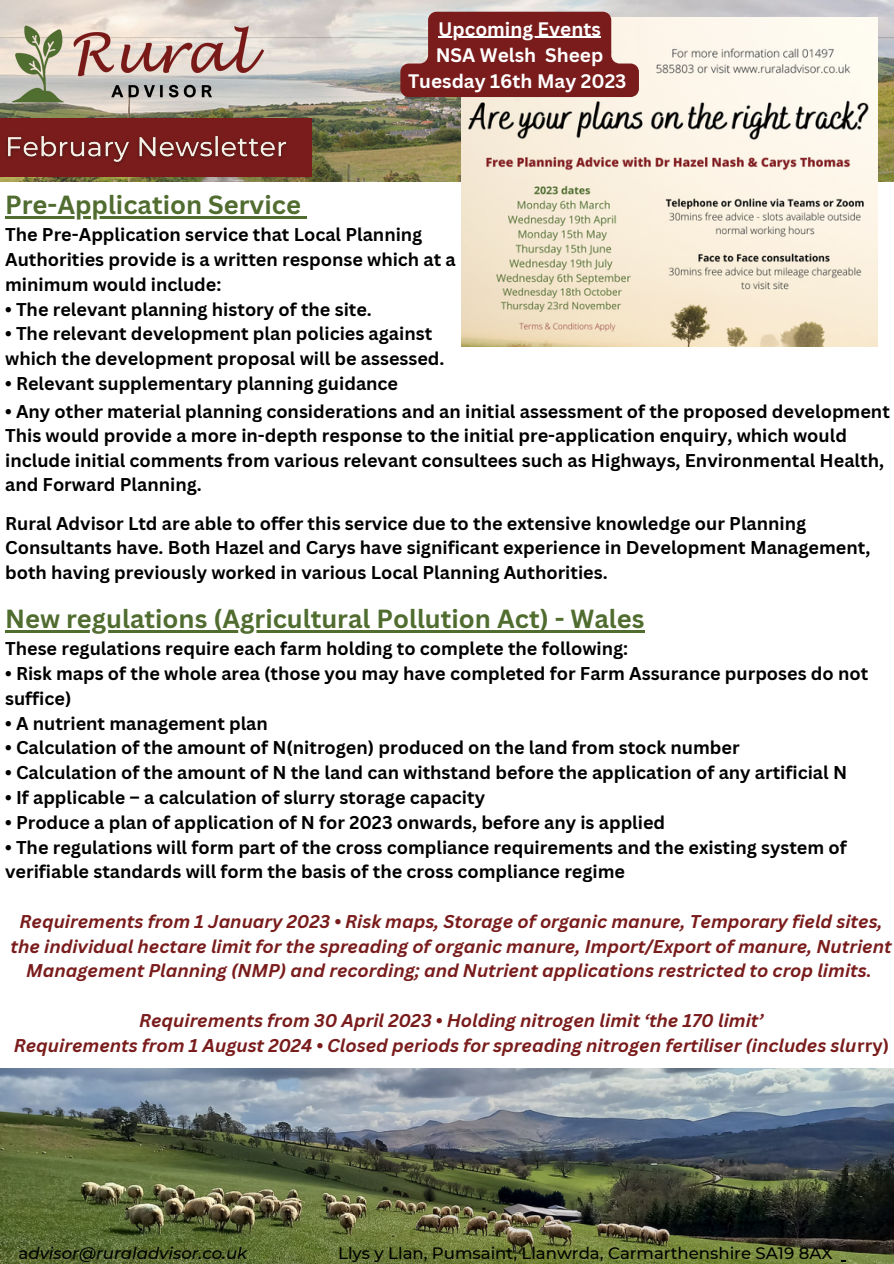
<style>
.page{position:relative;width:894px;height:1264px;background:#fff}
.page>*{position:absolute;margin:0;border:0;box-sizing:border-box;transform-origin:0 0}
.t1{font:700 25.5px "Canva Sans";color:#506c2f}
.t2{font:700 19.05px/26px "Canva Sans";color:#fff;text-align:center}
.t3{font:700 18px/24.8px "Canva Sans";color:#000}
.t4{font:italic 700 18px/24.8px "Canva Sans";color:#7a1c1c;text-align:center}
.t5{font:500 16.5px "Montserrat";color:#000}
.t6{font:italic 500 16.5px "Montserrat";color:#000}
.s1{font-style:normal}
</style>
<div class="page">
<img style="left:0;top:1068px;width:893px;height:195px">
<img style="left:0;top:0;width:893px;height:181px">
<img style="left:2px;top:0;width:269px;height:118px">
<div style="left:0;top:118px;width:311px;height:59px;background:#7a1c1c"></div>
<img style="left:461px;top:17px;width:416px;height:329px">
<hr style="left:5px;top:630px;width:639px;height:2px;background:#506c2f">
<img style="left:7px;top:135px;width:280px;height:29px">
<svg style="left:400px;top:12px;width:238px;height:85px;background:#8b3a39"></svg>
<hr style="left:438px;top:37px;width:162px;height:1px;background:#fff">
<hr style="left:5px;top:216px;width:296px;height:3px;background:#506c2f">
<svg style="left:301px;top:216px;width:6px;height:3px"></svg>
<p class="t2" style="left:408px;top:15px;width:220px">Upcoming Events<br>NSA Welsh Sheep<br>Tuesday 16th May 2023</p>
<h1 class="t1" style="left:5px;top:187px;width:297px">Pre-Application Service</h1>
<p class="t3" style="left:5px;top:222px;width:452px">The Pre-Application service that Local Planning<br>Authorities provide is a written response which at a minimum would include:</p>
<p class="t3" style="left:5px;top:296px;width:368px">• The relevant planning history of the site.</p>
<p class="t3" style="left:5px;top:321px;width:441px">• The relevant development plan policies against which the development proposal will be assessed.</p>
<p class="t3" style="left:5px;top:370px;width:394px">• Relevant supplementary planning guidance</p>
<p class="t3" style="left:5px;top:398px;width:885px">• Any other material planning considerations and an initial assessment of the proposed development This would provide a more in-depth response to the initial pre-application enquiry, which would include initial comments from various relevant consultees such as Highways, Environmental Health, and Forward Planning.</p>
<p class="t3" style="left:5px;top:510px;width:866px">Rural Advisor Ltd are able to offer this service due to the extensive knowledge our Planning<br>Consultants have. Both Hazel and Carys have significant experience in Development Management, both having previously worked in various Local Planning Authorities.</p>
<h1 class="t1" style="left:5px;top:601px;width:640px">New regulations (Agricultural Pollution Act) - Wales</h1>
<p class="t3" style="left:5px;top:636px;width:624px">These regulations require each farm holding to complete the following:</p>
<p class="t3" style="left:5px;top:660px;width:864px">• Risk maps of the whole area (those you may have completed for Farm Assurance purposes do not suffice)</p>
<p class="t3" style="left:5px;top:710px;width:264px">• A nutrient management plan</p>
<p class="t3" style="left:5px;top:735px;width:735px">• Calculation of the amount of N(nitrogen) produced on the land from stock number</p>
<p class="t3" style="left:5px;top:759px;width:843px">• Calculation of the amount of N the land can withstand before the application of any artificial N</p>
<p class="t3" style="left:5px;top:784px;width:481px">• If applicable – a calculation of slurry storage capacity</p>
<p class="t3" style="left:5px;top:809px;width:661px">• Produce a plan of application of N for 2023 onwards, before any is applied</p>
<p class="t3" style="left:5px;top:834px;width:842px">• The regulations will form part of the cross compliance requirements and the existing system of verifiable standards will form the basis of the cross compliance regime</p>
<p class="t4" style="left:10px;top:908px;width:882px">Requirements from 1 January 2023 • Risk maps, Storage of organic manure, Temporary field sites, the individual hectare limit for the spreading of organic manure, Import/Export of manure, Nutrient<br>Management Planning (NMP) and recording; and Nutrient applications restricted to crop limits.</p>
<p class="t4" style="left:14px;top:1007px;width:876px">Requirements from 30 April 2023 • Holding nitrogen limit ‘the 170 limit’<br>Requirements from 1 August 2024 • Closed periods for spreading nitrogen fertiliser (includes slu<span class="s1">rry)</span></p>
<p class="t6" style="left:19px;top:1242px;width:230px"><span class="s1">a</span>dvisor@ruraladvisor.co.uk</p>
<p class="t5" style="left:338px;top:1242px;width:495px">Llys y Llan, Pumsaint, Llanwrda, Carmarthenshire SA19 8AX</p>
</div>
